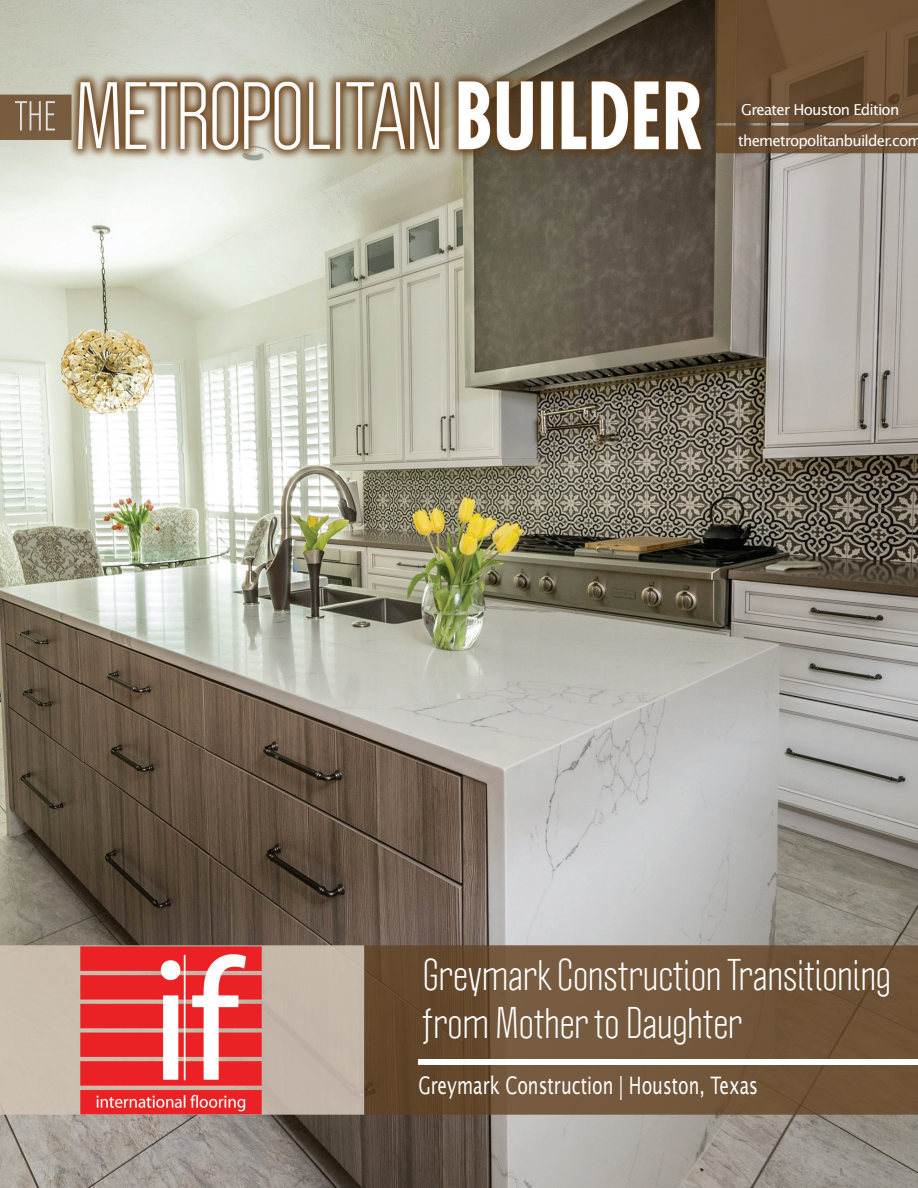
<style>
.page{position:relative;width:918px;height:1188px;background:#fff}
.page>*{position:absolute;margin:0;border:0;box-sizing:border-box;transform-origin:0 0}
.NIA_Business_Reverse{font:39px/48px "Politica";letter-spacing:.005em;color:#fff}
.t1{font:24px "Lucida Sans";color:#fff;scale:.72 1}
.t2{font:15px "Lucida Sans";letter-spacing:-.05em;color:#fff}
</style>
<div class="page">
<img style="left:0;top:0;width:918px;height:1188px">
<div style="left:418px;top:1059px;width:500px;height:5px;background:#fff"></div>
<p class="t2" style="left:741px;top:101px;width:160px">Greater Houston Edition</p>
<p class="t2" style="left:738px;top:132px;width:185px">themetropolitanbuilder.com</p>
<p class="NIA_Business_Reverse" style="left:423px;top:952px;width:470px">Greymark Construction Transitioning from Mother to Daughter</p>
<p class="t1" style="left:418px;top:1072px;width:473px">Greymark Construction | Houston, Texas</p>
</div>
